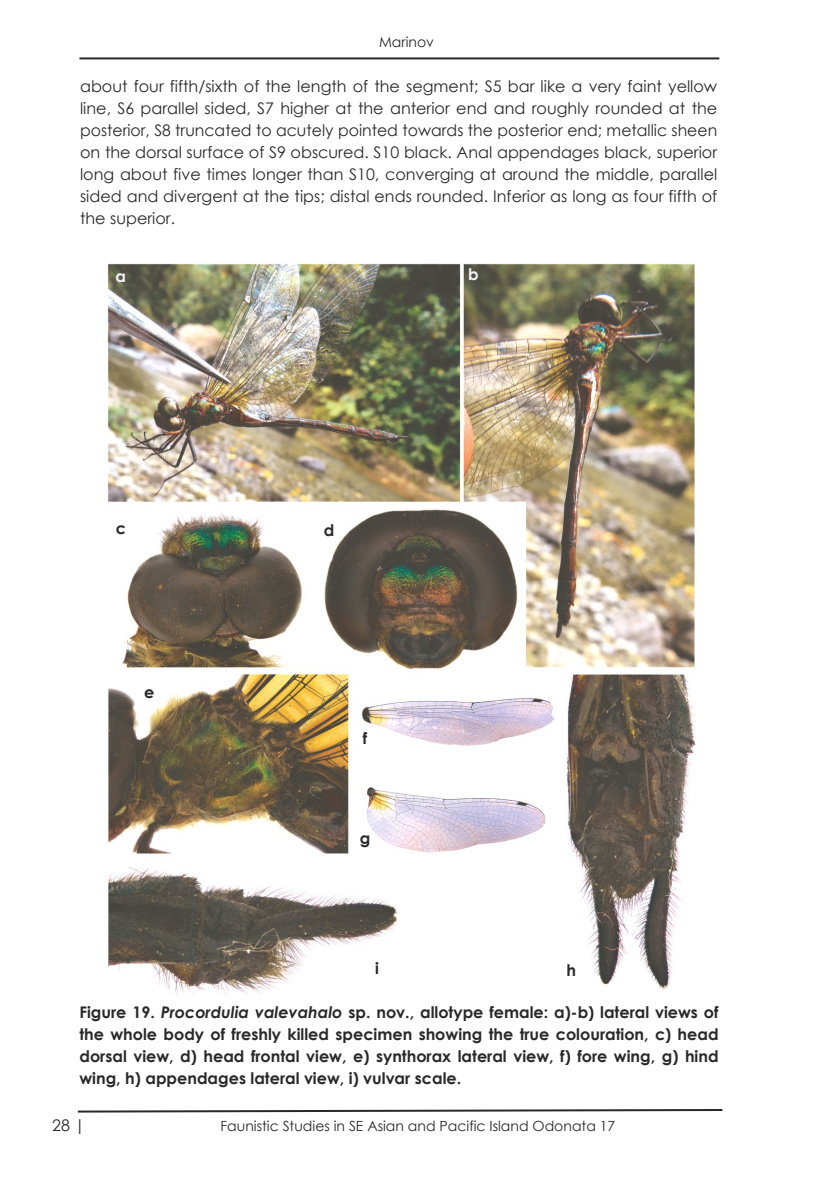
<style>
.page{position:relative;width:840px;height:1191px;background:#fff}
.page>*{position:absolute;margin:0;border:0;box-sizing:border-box;transform-origin:0 0}
.t1{font:16px/22px "Century Gothic";color:#2a292a;text-align:justify}
.t2{font:700 16px/22px "Century Gothic";color:#2a292a;text-align:justify}
.t3{font:700 16px "Century Gothic";color:#f2f3f9}
.t4{font:14px "Century Gothic";color:#2a292a}
.s1{font-style:italic}
</style>
<div class="page">
<svg style="left:77px;top:1109px;width:646px;height:4px"></svg>
<hr style="left:79px;top:57px;width:640px;height:2px;background:#2a292a">
<img style="left:107px;top:263px;width:589px;height:732px">
<p class="t4" style="left:379px;top:33px;width:56px">Marinov</p>
<p class="t1" style="left:80px;top:75px;width:638px">about four fifth/sixth of the length of the segment; S5 bar like a very faint yellow line, S6 parallel sided, S7 higher at the anterior end and roughly rounded at the posterior, S8 truncated to acutely pointed towards the posterior end; metallic sheen on the dorsal surface of S9 obscured. S10 black. Anal appendages black, superior long about five times longer than S10, converging at around the middle, parallel sided and divergent at the tips; distal ends rounded. Inferior as long as four fifth of the superior.</p>
<p class="t3" style="left:116px;top:266px;width:12px">a</p>
<p class="t3" style="left:468px;top:264px;width:12px">b</p>
<p class="t2" style="left:116px;top:516px;width:12px">c</p>
<p class="t2" style="left:324px;top:518px;width:12px">d</p>
<p class="t2" style="left:144px;top:680px;width:12px">e</p>
<p class="t2" style="left:363px;top:726px;width:6px">f</p>
<p class="t2" style="left:360px;top:826px;width:12px">g</p>
<p class="t2" style="left:375px;top:956px;width:5px">i</p>
<p class="t2" style="left:566px;top:958px;width:11px">h</p>
<p class="t2" style="left:79px;top:1000px;width:640px">Figure 19. <span class="s1">Procordulia valevahalo</span> sp. nov., allotype female: a)-b) lateral views of the whole body of freshly killed specimen showing the true colouration, c) head dorsal view, d) head frontal view, e) synthorax lateral view, f) fore wing, g) hind wing, h) appendages lateral view, i) vulvar scale.</p>
<p class="t1" style="left:52px;top:1114px;width:34px">28 |</p>
<p class="t4" style="left:220px;top:1117px;width:396px">Faunistic Studies in SE Asian and Pacific Island Odonata 17</p>
</div>
